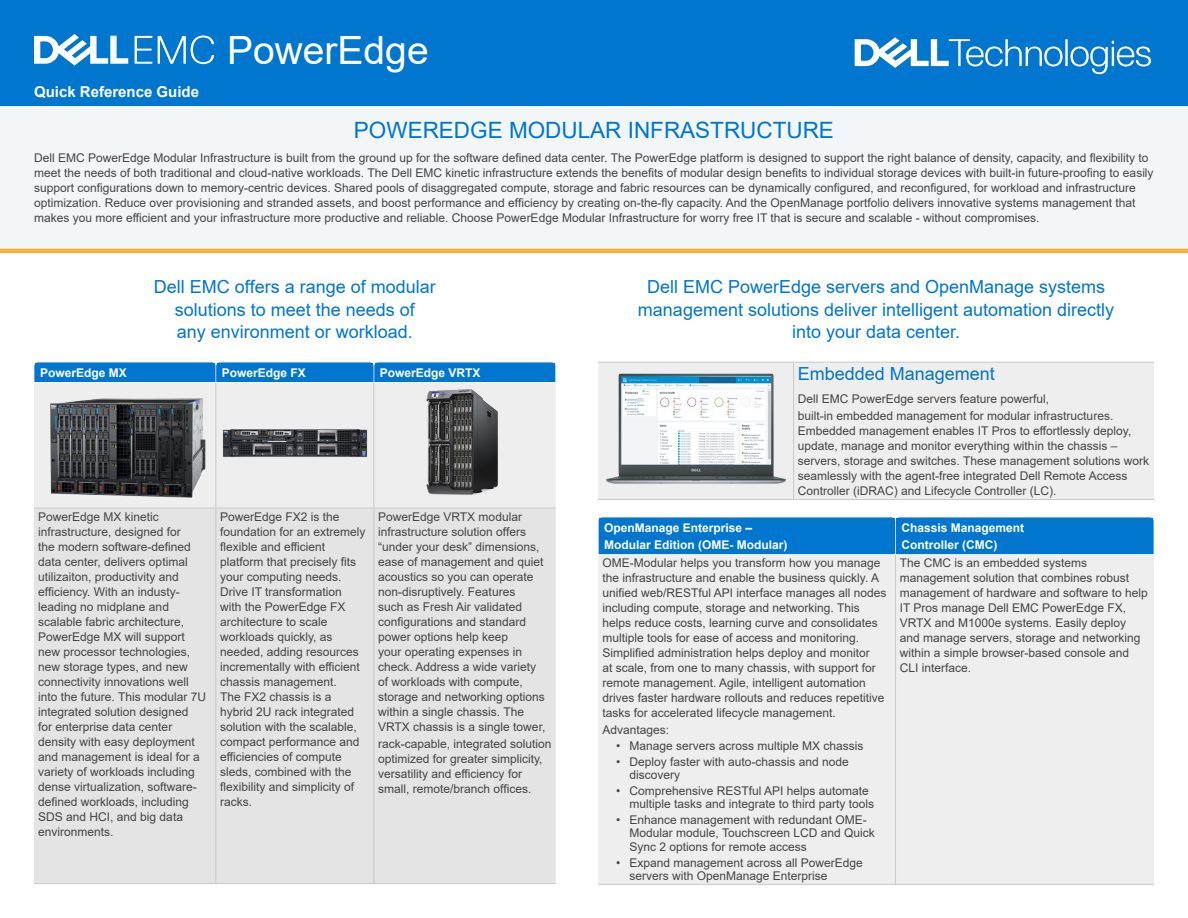
<style>
.page{position:relative;width:1188px;height:918px;background:#fff}
.page>*{position:absolute;margin:0;border:0;box-sizing:border-box;transform-origin:0 0}
.Document_Title{font:39px "Arial";color:#fff}
.Heading_1{font:22.5px "Arial";color:#0076ce}
.Heading_2{font:18px/22.5px "Arial";color:#0076ce;text-align:center}
.Guide_text_Banner{font:700 15px "Arial";color:#fff}
.Table_Text{font:12px/15px "Arial";color:#444}
.Body_Text{font:12px/13.5px "Arial";color:#444}
.Table_Head{font:700 12px "Arial";color:#fff}
</style>
<div class="page">
<div style="left:0;top:0;width:1188px;height:106px;background:#0076ce"></div>
<div style="left:0;top:106px;width:1188px;height:146px;background:#f3f6f7"></div>
<svg style="left:216px;top:383px;width:340px;height:125px;background:#ececec"></svg>
<div style="left:34px;top:509px;width:522px;height:374px;background:#e3e4e3"></div>
<hr style="left:215px;top:383px;width:1px;height:125px;background:#c8c9c7">
<hr style="left:374px;top:383px;width:1px;height:125px;background:#c8c9c7">
<hr style="left:34px;top:508px;width:182px;height:1px;background:#c8c9c7">
<hr style="left:216px;top:508px;width:158px;height:1px;background:#c8c9c7">
<hr style="left:215px;top:508px;width:1px;height:375px;background:#c8c9c7">
<hr style="left:374px;top:508px;width:182px;height:1px;background:#c8c9c7">
<hr style="left:374px;top:508px;width:1px;height:375px;background:#c8c9c7">
<hr style="left:34px;top:883px;width:182px;height:1px;background:#c8c9c7">
<hr style="left:216px;top:883px;width:158px;height:1px;background:#c8c9c7">
<hr style="left:374px;top:883px;width:182px;height:1px;background:#c8c9c7">
<svg style="left:34px;top:362px;width:522px;height:21px;background:#127fd1"></svg>
<img style="left:34px;top:383px;width:181px;height:125px">
<img style="left:217px;top:383px;width:156px;height:125px">
<img style="left:384px;top:387px;width:157px;height:121px">
<div style="left:598px;top:363px;width:556px;height:136px;background:#eee"></div>
<hr style="left:598px;top:362px;width:196px;height:1px;background:#c8c9c7">
<hr style="left:794px;top:362px;width:360px;height:1px;background:#c8c9c7">
<hr style="left:793px;top:363px;width:1px;height:136px;background:#c8c9c7">
<hr style="left:598px;top:499px;width:196px;height:1px;background:#c8c9c7">
<hr style="left:794px;top:499px;width:360px;height:1px;background:#c8c9c7">
<img style="left:598px;top:374px;width:195px;height:114px">
<div style="left:598px;top:555px;width:556px;height:329px;background:#eee"></div>
<hr style="left:895px;top:555px;width:1px;height:329px;background:#c8c9c7">
<hr style="left:598px;top:884px;width:298px;height:1px;background:#c8c9c7">
<hr style="left:896px;top:884px;width:258px;height:1px;background:#c8c9c7">
<div style="left:598px;top:517px;width:556px;height:38px;background:#0076ce"></div>
<svg style="left:135px;top:36px;width:79px;height:28px"></svg>
<svg style="left:34px;top:34px;width:94px;height:32px"></svg>
<hr style="left:0;top:249px;width:1188px;height:4px;background:#fbb03f">
<svg style="left:855px;top:37px;width:296px;height:37px"></svg>
<p class="Guide_text_Banner" style="left:34px;top:81px;width:167px">Quick Reference Guide</p>
<p class="Document_Title" style="left:227px;top:23px;width:203px">PowerEdge</p>
<p class="Heading_1" style="left:354px;top:115px;width:482px">POWEREDGE MODULAR INFRASTRUCTURE</p>
<p class="Body_Text" style="left:34px;top:150px;width:1121px;line-height:15px">Dell EMC PowerEdge Modular Infrastructure is built from the ground up for the software defined data center. The PowerEdge platform is designed to support the right balance of density, capacity, and flexibility to meet the needs of both traditional and cloud-native workloads. The Dell EMC kinetic infrastructure extends the benefits of modular design benefits to individual storage devices with built-in future-proofing to easily support configurations down to memory-centric devices. Shared pools of disaggregated compute, storage and fabric resources can be dynamically configured, and reconfigured, for workload and infrastructure optimization. Reduce over provisioning and stranded assets, and boost performance and efficiency by creating on-the-fly capacity. And the OpenManage portfolio delivers innovative systems management that makes you more efficient and your infrastructure more productive and reliable. Choose PowerEdge Modular Infrastructure for worry free IT that is secure and scalable - without compromises.</p>
<p class="Heading_2" style="left:154px;top:276px;width:283px">Dell EMC offers a range of modular solutions to meet the needs of<br>any environment or workload.</p>
<p class="Table_Head" style="left:40px;top:364px;width:88px">PowerEdge MX</p>
<p class="Table_Head" style="left:222px;top:364px;width:86px">PowerEdge FX</p>
<p class="Table_Head" style="left:380px;top:364px;width:102px">PowerEdge VRTX</p>
<p class="Table_Text" style="left:38px;top:509px;width:169px">PowerEdge MX kinetic infrastructure, designed for<br>the modern software-defined data center, delivers optimal utilizaiton, productivity and efficiency. With an industy&shy;leading no midplane and scalable fabric architecture,<br>PowerEdge MX will support new processor technologies, new storage types, and new connectivity innovations well into the future. This modular 7U integrated solution designed<br>for enterprise data center density with easy deployment and management is ideal for a variety of workloads including dense virtualization, software&shy;defined workloads, including<br>SDS and HCI, and big data environments.</p>
<p class="Table_Text" style="left:220px;top:509px;width:147px">PowerEdge FX2 is the foundation for an extremely flexible and efficient platform that precisely fits your computing needs.<br>Drive IT transformation with the PowerEdge FX architecture to scale workloads quickly, as needed, adding resources incrementally with efficient chassis management.<br>The FX2 chassis is a hybrid 2U rack integrated solution with the scalable, compact performance and efficiencies of compute sleds, combined with the flexibility and simplicity of racks.</p>
<p class="Table_Text" style="left:378px;top:509px;width:169px">PowerEdge VRTX modular infrastructure solution offers “under your desk” dimensions, ease of management and quiet acoustics so you can operate non-disruptively. Features<br>such as Fresh Air validated configurations and standard power options help keep<br>your operating expenses in check. Address a wide variety of workloads with compute, storage and networking options within a single chassis. The<br>VRTX chassis is a single tower,</p>
<p class="Table_Text" style="left:378px;top:736px;width:175px">rack-capable, integrated solution optimized for greater simplicity, versatility and efficiency for small, remote/branch offices.</p>
<p class="Heading_2" style="left:638px;top:276px;width:478px">Dell EMC PowerEdge servers and OpenManage systems management solutions deliver intelligent automation directly into your data center.</p>
<p class="Heading_2" style="left:798px;top:362px;width:199px">Embedded Management</p>
<p class="Table_Text" style="left:798px;top:391px;width:253px">Dell EMC PowerEdge servers feature powerful,</p>
<p class="Table_Text" style="left:798px;top:408px;width:353px">built-in embedded management for modular infrastructures.<br>Embedded management enables IT Pros to effortlessly deploy, update, manage and monitor everything within the chassis – servers, storage and switches. These management solutions work seamlessly with the agent-free integrated Dell Remote Access Controller (iDRAC) and Lifecycle Controller (LC).</p>
<p class="Table_Head" style="left:604px;top:519px;width:150px">OpenManage Enterprise –</p>
<p class="Table_Head" style="left:604px;top:536px;width:185px">Modular Edition (OME- Modular)</p>
<p class="Table_Head" style="left:902px;top:519px;width:124px">Chassis Management</p>
<p class="Table_Head" style="left:902px;top:536px;width:97px">Controller (CMC)</p>
<p class="Table_Text" style="left:603px;top:556px;width:286px">OME-Modular helps you transform how you manage the infrastructure and enable the business quickly. A unified web/RESTful API interface manages all nodes including compute, storage and networking. This helps reduce costs, learning curve and consolidates multiple tools for ease of access and monitoring.<br>Simplified administration helps deploy and monitor<br>at scale, from one to many chassis, with support for remote management. Agile, intelligent automation drives faster hardware rollouts and reduces repetitive tasks for accelerated lifecycle management.</p>
<p class="Table_Text" style="left:603px;top:723px;width:68px">Advantages:</p>
<p class="Body_Text" style="left:616px;top:739px;width:249px">• Manage servers across multiple MX chassis</p>
<p class="Body_Text" style="left:630px;top:755px;width:221px;text-indent:-14px">• Deploy faster with auto-chassis and node discovery</p>
<p class="Body_Text" style="left:630px;top:784px;width:246px;text-indent:-14px">• Comprehensive RESTful API helps automate multiple tasks and integrate to third party tools</p>
<p class="Body_Text" style="left:630px;top:813px;width:247px;text-indent:-14px">• Enhance management with redundant OME-<br>Modular module, Touchscreen LCD and Quick<br>Sync 2 options for remote access</p>
<p class="Body_Text" style="left:630px;top:856px;width:235px;text-indent:-14px">• Expand management across all PowerEdge servers with OpenManage Enterprise</p>
<p class="Table_Text" style="left:900px;top:556px;width:250px">The CMC is an embedded systems management solution that combines robust management of hardware and software to help IT Pros manage Dell EMC PowerEdge FX, VRTX and M1000e systems. Easily deploy and manage servers, storage and networking within a simple browser-based console and CLI interface.</p>
</div>
